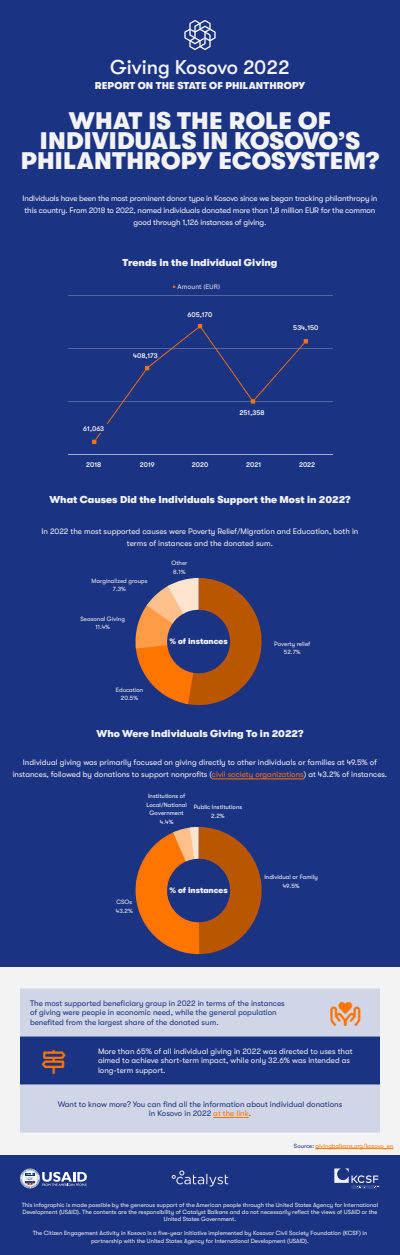
<style>
.page{position:relative;width:400px;height:1255px;background:#fff}
.page>*{position:absolute;margin:0;border:0;box-sizing:border-box;transform-origin:0 0}
.t1{font:900 24px/20px "GT Walsheim Pro";letter-spacing:.01em;color:#f3f3f3;text-align:center}
.t2{font:24px "Font Awesome 6 Pro";color:#ff7500}
.t3{font:500 20px "GT Walsheim Pro";color:#f3f3f3}
.t4{font:900 10px "GT Walsheim Pro";color:#f3f3f3}
.t5{font:900 8.05px "GT Walsheim Pro";color:#f3f3f3}
.t6{font:8px/12px "GT Walsheim Pro";letter-spacing:-.005em;color:#f3f3f3;text-align:center}
.t7{font:8px/9.6px "GT Walsheim Pro";color:#1b3383}
.t8{font:8px/9.6px "GT Walsheim Pro";color:#f2f2f2}
.t9{font:500 6.9px "GT Walsheim Pro";color:#fff}
.t10{font:6.3px "Canva Sans";color:#fff}
.t11{font:6.15px/8.4px "GT Walsheim Pro";color:#f3f3f3;text-align:center}
.t12{font:6.15px/8.4px "GT Walsheim Pro";color:#fff;text-align:center}
.t13{font:6px/7.2px "GT Walsheim Pro";color:#f3f3f3;text-align:center}
.t14{font:6px "GT Walsheim Pro";color:#ff7500}
.s1{color:#ff7500}
.s2{color:#1b3383}
</style>
<div class="page">
<div style="left:0;top:340px;width:400px;height:915px;background:#f3f3f3"></div>
<div style="left:0;top:0;width:400px;height:485px;background:#1b3383"></div>
<hr style="left:68px;top:295px;width:264px;height:1px;background:#fff">
<hr style="left:68px;top:348px;width:264px;height:1px;background:#fff">
<hr style="left:68px;top:402px;width:264px;height:1px;background:#fff">
<hr style="left:68px;top:455px;width:264px;height:1px;background:#fff">
<svg style="left:92px;top:324px;width:216px;height:120px"></svg>
<div style="left:64px;top:425px;width:65px;height:8px;background:#1b3383"></div>
<svg style="left:184px;top:20px;width:32px;height:30px"></svg>
<div style="left:20px;top:988px;width:360px;height:144px;background:#d1d6e6"></div>
<hr style="left:213px;top:1117px;width:36px;height:1px;background:#ff7500">
<div style="left:0;top:480px;width:400px;height:267px;background:#1b3383"></div>
<svg style="left:136px;top:578px;width:126px;height:127px"></svg>
<div style="left:0;top:740px;width:400px;height:227px;background:#1b3383"></div>
<svg style="left:136px;top:827px;width:126px;height:127px"></svg>
<div style="left:0;top:1155px;width:400px;height:100px;background:#1b3383"></div>
<svg style="left:172px;top:1170px;width:56px;height:16px"></svg>
<svg style="left:334px;top:1168px;width:46px;height:20px"></svg>
<svg style="left:20px;top:1168px;width:67px;height:20px"></svg>
<hr style="left:316px;top:1148px;width:78px;height:1px;background:#ff7500">
<hr style="left:212px;top:779px;width:92px;height:1px;background:#ff7500">
<svg style="left:331px;top:1002px;width:30px;height:24px"></svg>
<div style="left:20px;top:1036px;width:360px;height:48px;background:#1b3383"></div>
<h2 class="t3" style="left:110px;top:56px;width:181px">Giving Kosovo 2022</h2>
<p class="t4" style="left:95px;top:80px;width:212px">REPORT ON THE STATE OF PHILANTHROPY</p>
<h1 class="t1" style="left:21px;top:111px;width:360px">WHAT IS THE ROLE OF<br>INDIVIDUALS IN KOSOVO’S<br>PHILANTHROPY ECOSYSTEM?</h1>
<p class="t6" style="left:22px;top:192px;width:357px">Individuals have been the most prominent donor type in Kosovo since we began tracking philanthropy in this country. From 2018 to 2022, named individuals donated more than 1,8 million EUR for the common good through 1,126 instances of giving.</p>
<p class="t4" style="left:122px;top:257px;width:157px">Trends in the Individual Giving</p>
<p class="t10" style="left:178px;top:283px;width:44px">Amount (EUR)</p>
<p class="t9" style="left:83px;top:425px;width:22px">61,063</p>
<p class="t9" style="left:133px;top:351px;width:26px">408,173</p>
<p class="t9" style="left:188px;top:310px;width:26px">605,170</p>
<p class="t9" style="left:293px;top:324px;width:27px">534,150</p>
<p class="t9" style="left:240px;top:409px;width:26px">251,358</p>
<p class="t9" style="left:86px;top:461px;width:17px">2018</p>
<p class="t9" style="left:140px;top:461px;width:16px">2019</p>
<p class="t9" style="left:192px;top:461px;width:18px">2020</p>
<p class="t9" style="left:246px;top:461px;width:17px">2021</p>
<p class="t9" style="left:299px;top:461px;width:18px">2022</p>
<p class="t4" style="left:49px;top:494px;width:303px">What Causes Did the Individuals Support the Most in 2022?</p>
<p class="t6" style="left:42px;top:525px;width:318px">In 2022 the most supported causes were Poverty Relief/Migration and Education, both in terms of instances and the donated sum.</p>
<p class="t11" style="left:92px;top:576px;width:57px">Marginalized groups<br>7.3%</p>
<p class="t11" style="left:81px;top:614px;width:46px">Seasonal Giving<br>11.4%</p>
<p class="t11" style="left:116px;top:686px;width:29px">Education<br>20.5%</p>
<p class="t11" style="left:172px;top:559px;width:17px;text-align:left">Other<br>8.1%</p>
<p class="t5" style="left:170px;top:637px;width:60px">% of instances</p>
<p class="t11" style="left:274px;top:639px;width:38px">Poverty relief<br>52.7%</p>
<p class="t4" style="left:96px;top:728px;width:209px">Who Were Individuals Giving To in 2022?</p>
<p class="t6" style="left:13px;top:757px;width:376px">Individual giving was primarily focused on giving directly to other individuals or families at 49.5% of instances, followed by donations to support nonprofits (<span class="s1">civil society organizations</span>) at 43.2% of instances.</p>
<p class="t12" style="left:146px;top:792px;width:42px">Institutions of<br>Local/National<br>Government<br>4.4%</p>
<p class="t12" style="left:194px;top:803px;width:50px">Public Institutions<br>2.2%</p>
<p class="t11" style="left:116px;top:898px;width:18px;text-align:left">CSOs<br>43.2%</p>
<p class="t5" style="left:170px;top:886px;width:60px">% of instances</p>
<p class="t12" style="left:264px;top:873px;width:55px">Individual or Family<br>49.5%</p>
<p class="t7" style="left:30px;top:998px;width:256px">The most supported beneficiary group in 2022 in terms of the instances of giving were people in economic need, while the general population benefited from the largest share of the donated sum.</p>
<h1 class="t2" style="left:331px;top:1002px;width:31px">■▲▼</h1>
<h1 class="t2" style="left:42px;top:1050px;width:25px">▲■▲□▲▼</h1>
<p class="t8" style="left:98px;top:1046px;width:256px">More than 65% of all individual giving in 2022 was directed to uses that aimed to achieve short-term impact, while only 32.6% was intended as long-term support.</p>
<p class="t7" style="left:58px;top:1099px;width:286px;text-align:center">Want to know more? You can find all the information about individual donations in Kosovo in 2022 <span class="s1">at the link</span>.</p>
<p class="t14" style="left:294px;top:1142px;width:101px"><span class="s2">Source:</span> givingbalkans.org/kosovo_en</p>
<p class="t13" style="left:22px;top:1201px;width:358px">This infographic is made possible by the generous support of the American people through the United States Agency for International<br>Development (USAID). The contents are the responsibility of Catalyst Balkans and do not necessarily reflect the views of USAID or the<br>United States Government.</p>
<p class="t13" style="left:33px;top:1230px;width:336px">The Citizen Engagement Activity in Kosovo is a five-year initiative implemented by Kosovar Civil Society Foundation (KCSF) in partnership with the United States Agency for International Development (USAID).</p>
</div>
